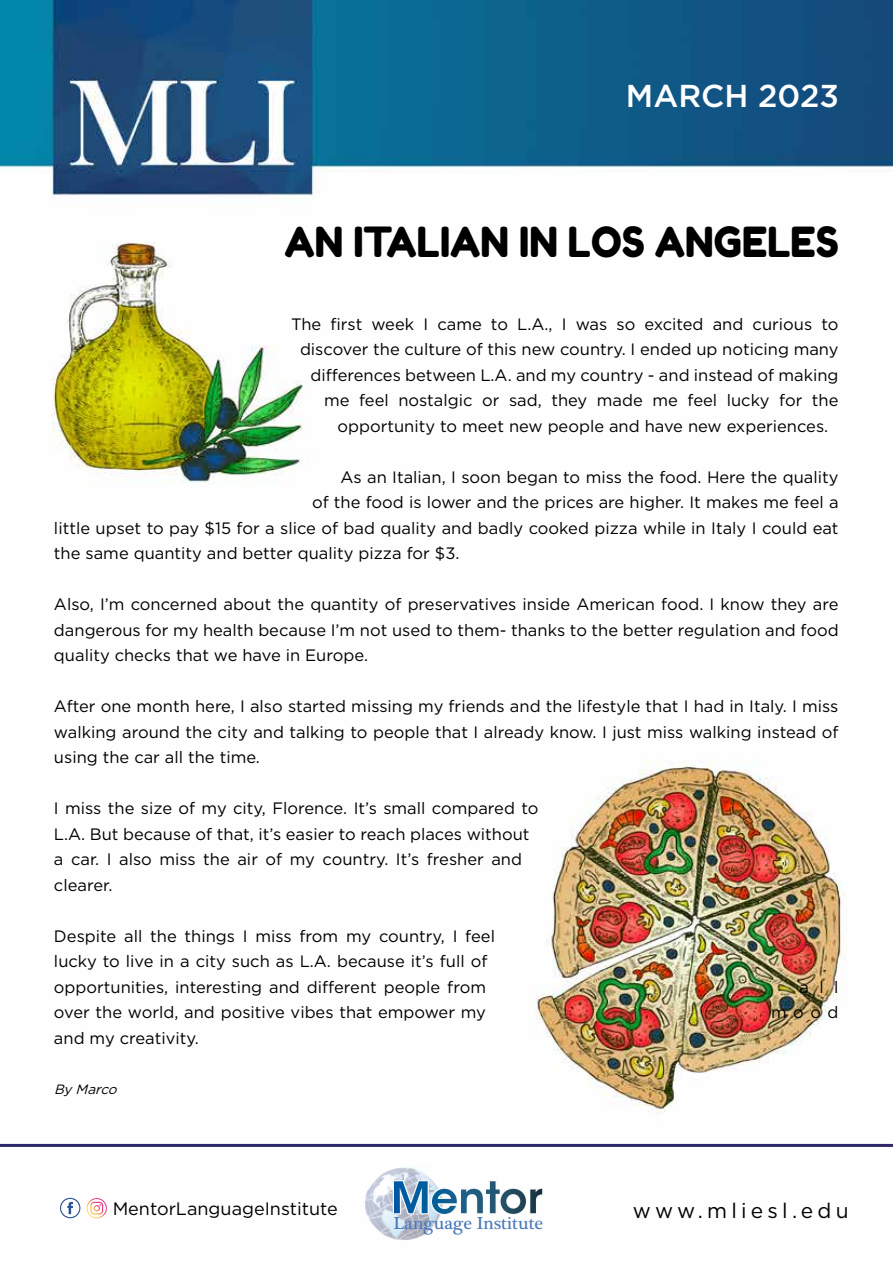
<style>
.page{position:relative;width:893px;height:1263px;background:#fff}
.page>*{position:absolute;margin:0;border:0;box-sizing:border-box;transform-origin:0 0}
.t1{font:41.55px "Fredoka One";color:#000;scale:.95 1}
.t2{font:500 31.65px "Gotham";color:#fff}
.t3{font:21px "Gotham";letter-spacing:.2em;color:#000}
.t4{font:18px "Gotham";color:#000}
.t5{font:17.85px "Plantagenet Cherokee";color:#497bbe}
.t6{font:16.5px/25.5px "Gotham";color:#000;text-align:justify}
.t7{font:italic 13.5px "Gotham";color:#000}
</style>
<div class="page">
<img style="left:0;top:0;width:893px;height:1219px">
<img style="left:356px;top:1166px;width:97px;height:74px">
<svg style="left:393px;top:1180px;width:150px;height:35px"></svg>
<hr style="left:0;top:1144px;width:893px;height:3px;background:#2e276a">
<svg style="left:60px;top:1198px;width:20px;height:20px"></svg>
<svg style="left:87px;top:1198px;width:20px;height:20px"></svg>
<h2 class="t2" style="left:626px;top:75px;width:215px">MARCH 2023</h2>
<h1 class="t1" style="left:284px;top:217px;width:585px">AN ITALIAN IN LOS ANGELES</h1>
<p class="t6" style="left:291px;top:311px;width:549px">The first week I came to L.A., I was so excited and curious to</p>
<p class="t6" style="left:300px;top:336px;width:540px">discover the culture of this new country. I ended up noticing many</p>
<p class="t6" style="left:310px;top:362px;width:529px">differences between L.A. and my country - and instead of making</p>
<p class="t6" style="left:324px;top:387px;width:516px">me feel nostalgic or sad, they made me feel lucky for the</p>
<p class="t6" style="left:337px;top:413px;width:492px">opportunity to meet new people and have new experiences.</p>
<p class="t6" style="left:340px;top:464px;width:500px">As an Italian, I soon began to miss the food. Here the quality</p>
<p class="t6" style="left:312px;top:489px;width:528px">of the food is lower and the prices are higher. It makes me feel a</p>
<p class="t6" style="left:54px;top:515px;width:786px">little upset to pay $15 for a slice of bad quality and badly cooked pizza while in Italy I could eat</p>
<p class="t6" style="left:54px;top:540px;width:407px">the same quantity and better quality pizza for $3.</p>
<p class="t6" style="left:54px;top:591px;width:786px">Also, I’m concerned about the quantity of preservatives inside American food. I know they are dangerous for my health because I’m not used to them- thanks to the better regulation and food quality checks that we have in Europe.</p>
<p class="t6" style="left:54px;top:693px;width:786px">After one month here, I also started missing my friends and the lifestyle that I had in Italy. I miss walking around the city and talking to people that I already know. I just miss walking instead of using the car all the time.</p>
<p class="t6" style="left:54px;top:795px;width:486px;text-align:left">I miss the size of my city, Florence. It’s small compared to L.A. But because of that, it’s easier to reach places without a car. I also miss the air of my country. It’s fresher and clearer.</p>
<p class="t6" style="left:54px;top:923px;width:443px;text-align:left">Despite all the things I miss from my country, I feel lucky to live in a city such as L.A. because it’s full of opportunities, interesting and different people from</p>
<p class="t6" style="left:799px;top:974px;width:40px">all</p>
<p class="t6" style="left:54px;top:999px;width:434px">over the world, and positive vibes that empower my</p>
<p class="t6" style="left:771px;top:999px;width:69px">mood</p>
<p class="t6" style="left:54px;top:1025px;width:146px">and my creativity.</p>
<p class="t7" style="left:54px;top:1081px;width:69px">ByMarco</p>
<p class="t4" style="left:113px;top:1197px;width:227px">MentorLanguageInstitute</p>
<p class="t3" style="left:633px;top:1197px;width:217px">www.mliesl.edu</p>
<p class="t5" style="left:393px;top:1213px;width:151px">Language Institute</p>
</div>
